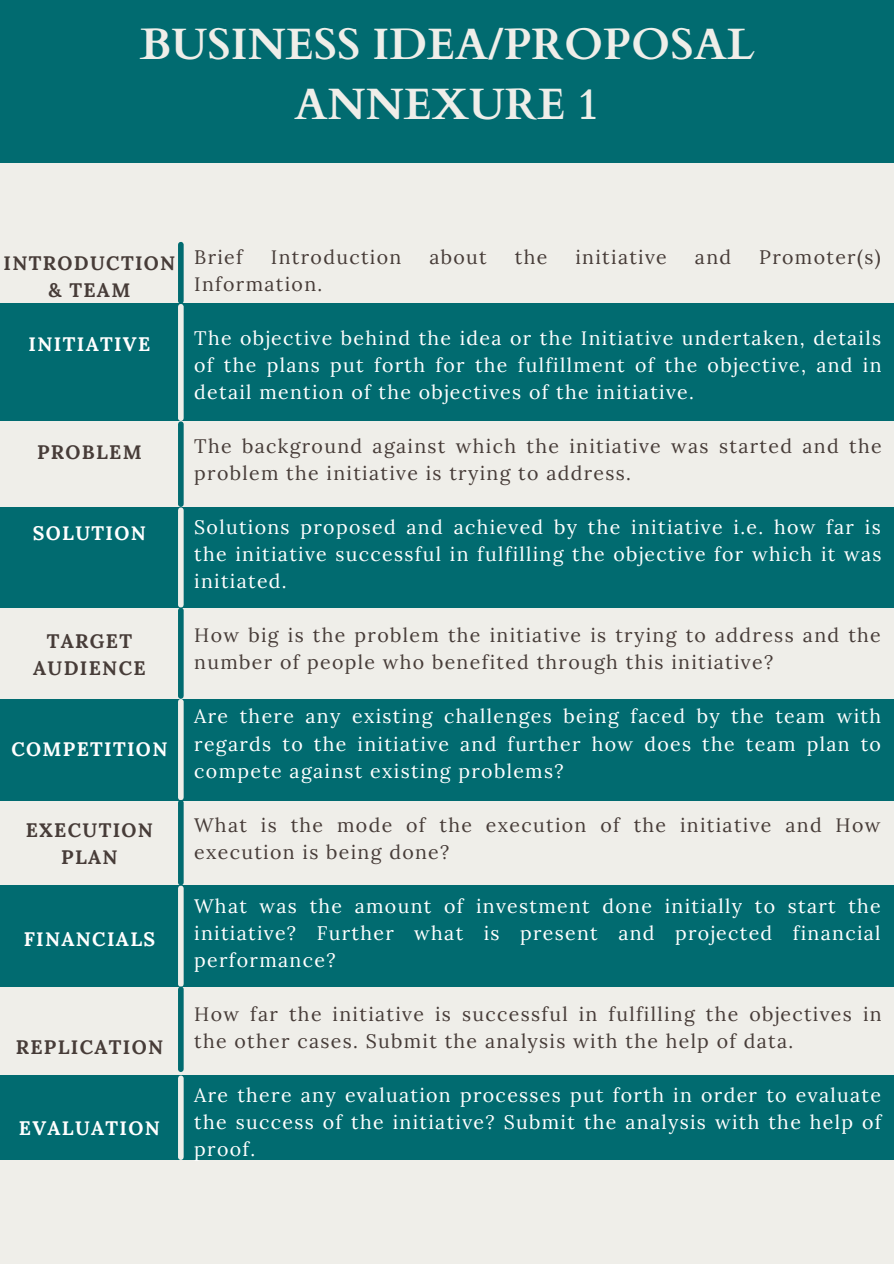
<style>
.page{position:relative;width:894px;height:1264px;background:#fff}
.page>*{position:absolute;margin:0;border:0;box-sizing:border-box;transform-origin:0 0}
.t1{font:700 43.95px "Cardo";color:#efeee9}
.t2{font:19.5px/27px "Lora";letter-spacing:.07em;color:#fff;text-align:justify}
.t3{font:19.5px/27px "Lora";letter-spacing:.07em;color:#473c38}
.t4{font:700 19.5px/27px "Lora";letter-spacing:.07em;color:#473c38;text-align:center}
.t5{font:700 19.5px "Lora";letter-spacing:.07em;color:#fff}
</style>
<div class="page">
<div style="left:0;top:0;width:893px;height:1263px;background:#efeee9"></div>
<div style="left:0;top:304px;width:893px;height:117px;background:#016b70"></div>
<div style="left:0;top:0;width:893px;height:162px;background:#016b70"></div>
<div style="left:0;top:507px;width:893px;height:100px;background:#016b70"></div>
<div style="left:0;top:698px;width:893px;height:102px;background:#016b70"></div>
<div style="left:0;top:885px;width:893px;height:101px;background:#016b70"></div>
<div style="left:0;top:1075px;width:893px;height:84px;background:#016b70"></div>
<div style="left:178px;top:245px;width:6px;height:56px;background:#016b70"></div>
<div style="left:178px;top:307px;width:6px;height:111px;background:#efeee9"></div>
<div style="left:178px;top:510px;width:6px;height:95px;background:#efeee9"></div>
<div style="left:178px;top:701px;width:6px;height:96px;background:#efeee9"></div>
<div style="left:178px;top:888px;width:6px;height:96px;background:#efeee9"></div>
<div style="left:178px;top:1078px;width:6px;height:79px;background:#efeee9"></div>
<div style="left:178px;top:424px;width:6px;height:80px;background:#016b70"></div>
<div style="left:178px;top:610px;width:6px;height:86px;background:#016b70"></div>
<div style="left:178px;top:802px;width:6px;height:80px;background:#016b70"></div>
<div style="left:178px;top:989px;width:6px;height:80px;background:#016b70"></div>
<p class="t1" style="left:140px;top:15px;width:616px">BUSINESS IDEA/PROPOSAL</p>
<p class="t1" style="left:294px;top:76px;width:306px">ANNEXURE 1</p>
<p class="t4" style="left:4px;top:249px;width:173px">INTRODUCTION &amp; TEAM</p>
<p class="t5" style="left:29px;top:331px;width:123px">INITIATIVE</p>
<p class="t4" style="left:37px;top:438px;width:106px">PROBLEM</p>
<p class="t5" style="left:33px;top:520px;width:114px">SOLUTION</p>
<p class="t4" style="left:33px;top:627px;width:114px">TARGET<br>AUDIENCE</p>
<p class="t5" style="left:11px;top:736px;width:157px">COMPETITION</p>
<p class="t4" style="left:26px;top:816px;width:129px">EXECUTION<br>PLAN</p>
<p class="t5" style="left:24px;top:925px;width:133px">FINANCIALS</p>
<p class="t4" style="left:16px;top:1033px;width:149px">REPLICATION</p>
<p class="t5" style="left:19px;top:1115px;width:142px">EVALUATION</p>
<p class="t3" style="left:194px;top:243px;width:50px">Brief</p>
<p class="t3" style="left:271px;top:243px;width:132px">Introduction</p>
<p class="t3" style="left:429px;top:243px;width:59px">about</p>
<p class="t3" style="left:514px;top:243px;width:34px">the</p>
<p class="t3" style="left:575px;top:243px;width:93px">initiative</p>
<p class="t3" style="left:694px;top:243px;width:38px">and</p>
<p class="t3" style="left:759px;top:243px;width:123px">Promoter(s)</p>
<p class="t3" style="left:194px;top:270px;width:130px">Information.</p>
<p class="t2" style="left:194px;top:324px;width:688px">The objective behind the idea or the Initiative undertaken, details of the plans put forth for the fulfillment of the objective, and in detail mention of the objectives of the initiative.</p>
<p class="t3" style="left:194px;top:432px;width:688px">The background against which the initiative was started and the problem the initiative is trying to address.</p>
<p class="t2" style="left:194px;top:513px;width:688px">Solutions proposed and achieved by the initiative i.e. how far is the initiative successful in fulfilling the objective for which it was initiated.</p>
<p class="t3" style="left:194px;top:621px;width:688px">How big is the problem the initiative is trying to address and the number of people who benefited through this initiative?</p>
<p class="t2" style="left:194px;top:702px;width:688px">Are there any existing challenges being faced by the team with regards to the initiative and further how does the team plan to compete against existing problems?</p>
<p class="t3" style="left:194px;top:811px;width:687px">What is the mode of the execution of the initiative and How execution is being done?</p>
<p class="t2" style="left:194px;top:892px;width:688px">What was the amount of investment done initially to start the initiative? Further what is present and projected financial performance?</p>
<p class="t3" style="left:194px;top:1000px;width:688px">How far the initiative is successful in fulfilling the objectives in the other cases. Submit the analysis with the help of data.</p>
<p class="t2" style="left:194px;top:1081px;width:688px">Are there any evaluation processes put forth in order to evaluate the success of the initiative? Submit the analysis with the help of proof.</p>
</div>
